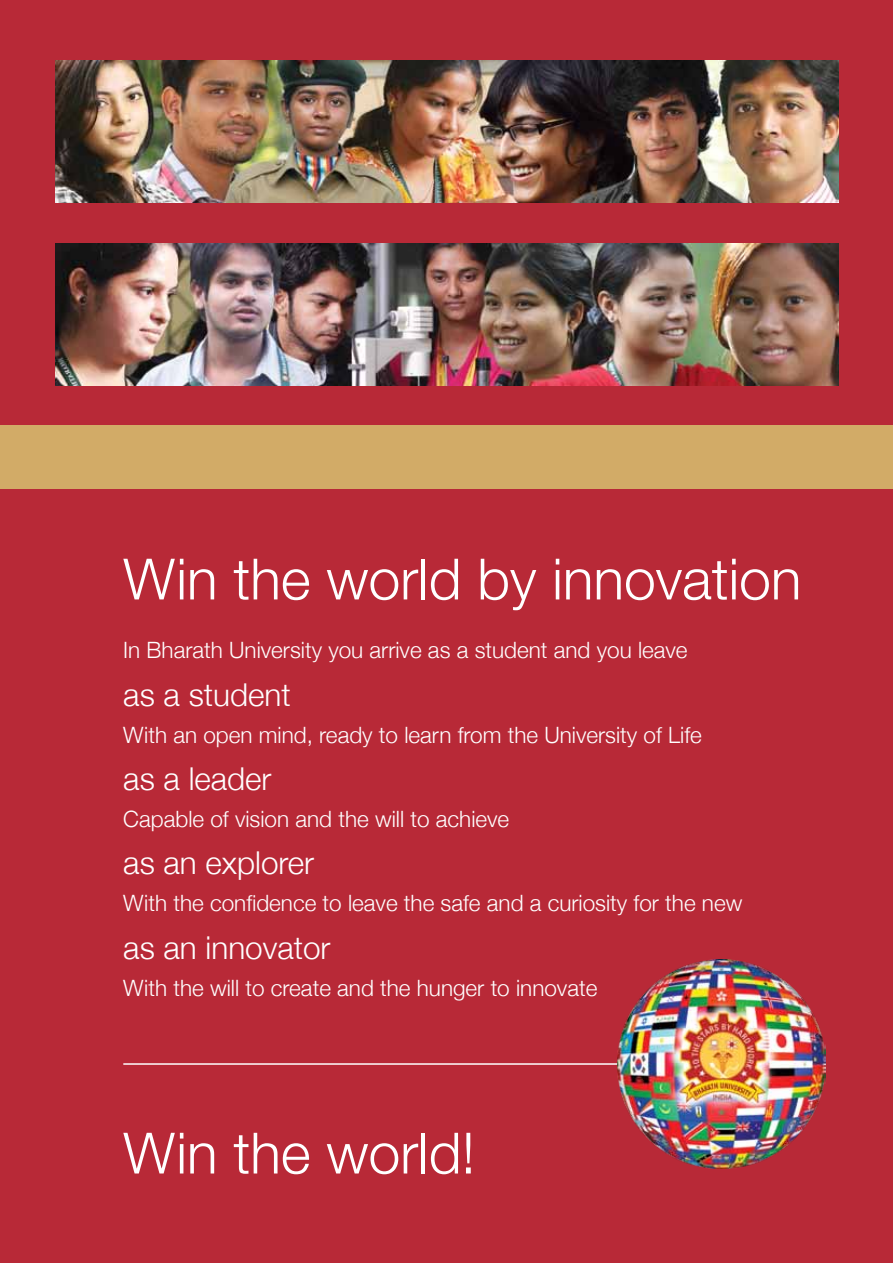
<style>
.page{position:relative;width:893px;height:1263px;background:#b82937}
.page>*{position:absolute;margin:0;border:0;box-sizing:border-box;transform-origin:0 0}
.t1{font:300 57px "Helvetica Neue";color:#fff}
.t2{font:300 31.5px "Helvetica Neue";color:#fff}
.t3{font:300 22.5px "Helvetica Neue";color:#fff}
</style>
<div class="page">
<div style="left:0;top:425px;width:893px;height:63px;background:#d2ab67"></div>
<hr style="left:123px;top:1063px;width:513px;height:2px;background:#fff">
<img style="left:56px;top:60px;width:783px;height:142px">
<img style="left:56px;top:243px;width:783px;height:142px">
<img style="left:617px;top:960px;width:209px;height:208px">
<h1 class="t1" style="left:123px;top:544px;width:680px">Win the world by innovation</h1>
<p class="t3" style="left:123px;top:636px;width:566px">In Bharath University you arrive as a student and you leave</p>
<h2 class="t2" style="left:123px;top:675px;width:169px">as a student</h2>
<p class="t3" style="left:123px;top:721px;width:580px">With an open mind, ready to learn from the University of Life</p>
<h2 class="t2" style="left:123px;top:760px;width:150px">as a leader</h2>
<p class="t3" style="left:123px;top:805px;width:387px">Capable of vision and the will to achieve</p>
<h2 class="t2" style="left:123px;top:844px;width:192px">as an explorer</h2>
<p class="t3" style="left:123px;top:889px;width:621px">With the confidence to leave the safe and a curiosity for the new</p>
<h2 class="t2" style="left:123px;top:928px;width:209px">as an innovator</h2>
<p class="t3" style="left:123px;top:974px;width:476px">With the will to create and the hunger to innovate</p>
<h1 class="t1" style="left:123px;top:1118px;width:353px">Win the world!</h1>
</div>
